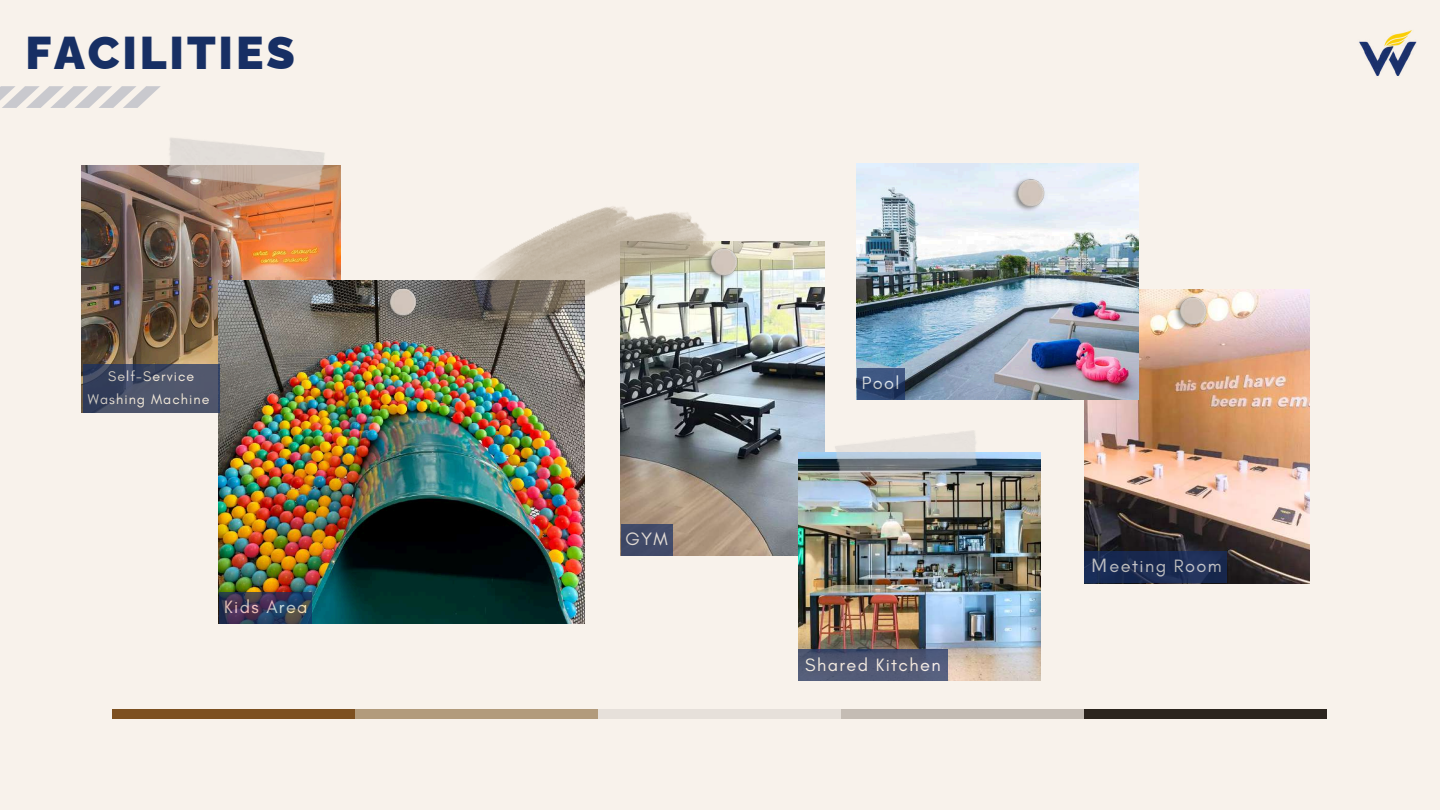
<style>
.page{position:relative;width:1440px;height:810px;background:#f8f2eb}
.page>*{position:absolute;margin:0;border:0;box-sizing:border-box;transform-origin:0 0}
.t1{font:900 46px "Raleway";letter-spacing:.06em;color:#172f64}
.t2{font:18.2px "Glacial Indifference";letter-spacing:.075em;color:#fff}
.t3{font:14.2px/22.5px "Glacial Indifference";letter-spacing:.075em;color:#fff;text-align:center}
.s1{font-family:"Noto Sans CJ Ksc"}
</style>
<div class="page">
<img style="left:1359px;top:30px;width:58px;height:46px">
<svg style="left:0;top:86px;width:161px;height:22px"></svg>
<img style="left:81px;top:166px;width:260px;height:246px">
<img style="left:621px;top:242px;width:203px;height:314px">
<img style="left:1084px;top:289px;width:226px;height:294px">
<img style="left:219px;top:281px;width:366px;height:342px">
<img style="left:857px;top:163px;width:282px;height:237px">
<img style="left:798px;top:452px;width:242px;height:229px">
<div style="left:112px;top:710px;width:243px;height:9px;background:#7d5020"></div>
<div style="left:842px;top:710px;width:242px;height:9px;background:#c4bcb4"></div>
<div style="left:598px;top:710px;width:243px;height:9px;background:#e6e0da"></div>
<div style="left:356px;top:710px;width:242px;height:9px;background:#b29b7c"></div>
<div style="left:1084px;top:710px;width:243px;height:9px;background:#2c251e"></div>
<img style="left:163px;top:138px;width:178px;height:57px">
<img style="left:463px;top:206px;width:256px;height:152px">
<img style="left:703px;top:246px;width:40px;height:36px">
<img style="left:1010px;top:176px;width:40px;height:36px">
<img style="left:1172px;top:294px;width:40px;height:36px">
<img style="left:382px;top:286px;width:39px;height:36px">
<img style="left:832px;top:430px;width:161px;height:51px">
<svg style="left:220px;top:592px;width:92px;height:32px;background:#353a56"></svg>
<svg style="left:83px;top:364px;width:137px;height:49px;background:#454d65"></svg>
<div style="left:621px;top:524px;width:51px;height:32px;background:#414a68"></div>
<svg style="left:857px;top:368px;width:47px;height:32px;background:#324974"></svg>
<svg style="left:798px;top:650px;width:150px;height:31px;background:#4f5773"></svg>
<div style="left:1084px;top:551px;width:143px;height:31px;background:linear-gradient(to right,#182a51,#1f2e55)"></div>
<h1 class="t1" style="left:26px;top:26px;width:271px">FACILITIES</h1>
<p class="t3" style="left:88px;top:365px;width:123px">Self-Service<br>Washing Machine</p>
<p class="t2" style="left:224px;top:596px;width:85px">Kids Area</p>
<p class="t2" style="left:625px;top:528px;width:44px">GYM</p>
<p class="t2" style="left:862px;top:372px;width:39px">Pool</p>
<p class="t2" style="left:805px;top:653px;width:137px">Shared Kitchen</p>
<p class="t2" style="left:1090px;top:555px;width:133px"><span class="s1">Ｍ</span>eeting Room</p>
</div>
